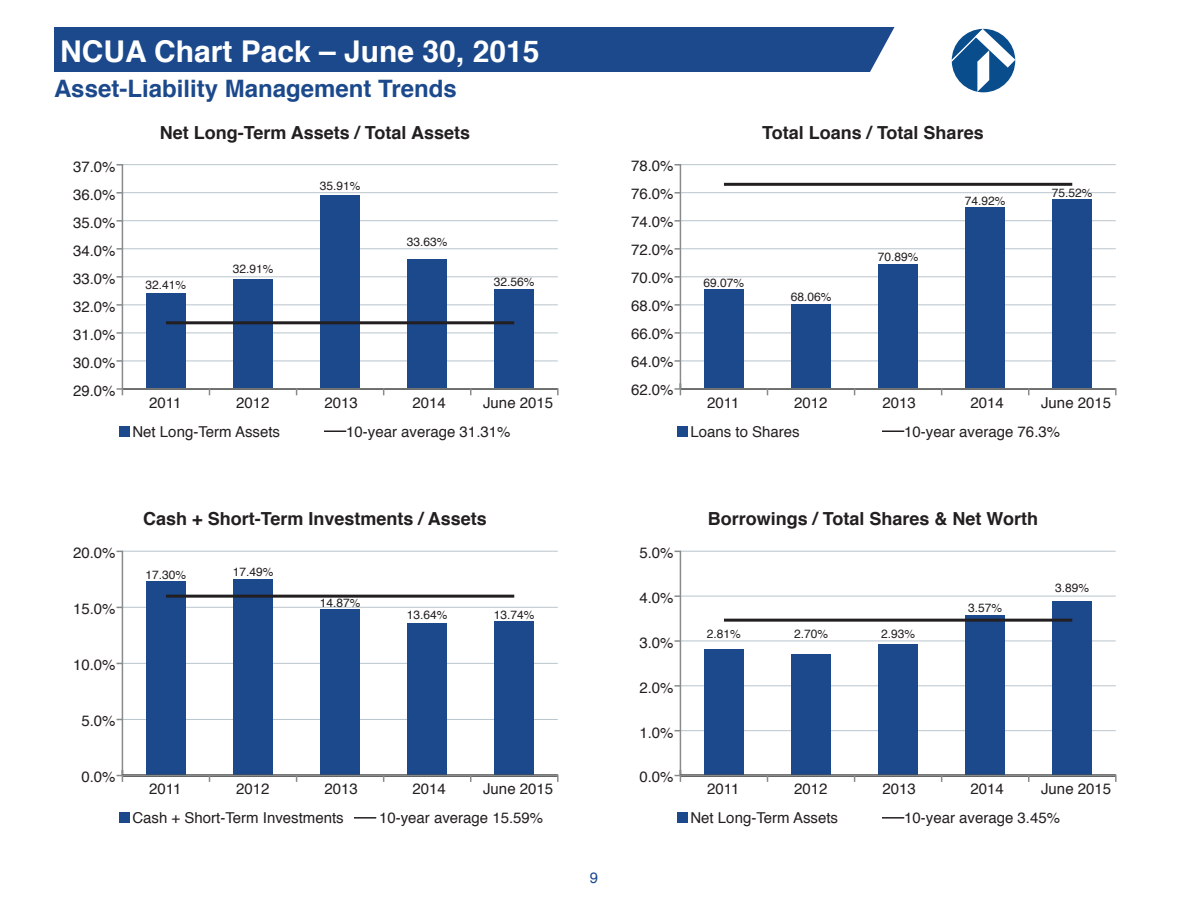
<style>
.page{position:relative;width:1188px;height:918px;background:#fff}
.page>*{position:absolute;margin:0;border:0;box-sizing:border-box;transform-origin:0 0}
.t1{font:700 30px "Helvetica";color:#fff}
.t2{font:700 24px "Helvetica";color:#1b498c}
.t3{font:700 18px "Helvetica";color:#231f20}
.t4{font:15px "Helvetica";color:#231f20}
.t5{font:15px "Helvetica";color:#1b498c}
.t6{font:12px "Helvetica";color:#231f20}
</style>
<div class="page">
<div style="left:54px;top:27px;width:841px;height:45px;background:#1b498c"></div>
<svg style="left:951px;top:28px;width:65px;height:65px"></svg>
<hr style="left:122px;top:165px;width:1px;height:224px;background:#888b8b">
<hr style="left:122px;top:361px;width:436px;height:1px;background:#b9c5cd">
<hr style="left:122px;top:333px;width:436px;height:1px;background:#b9c5cd">
<hr style="left:122px;top:304px;width:436px;height:1px;background:#b9c5cd">
<hr style="left:122px;top:276px;width:436px;height:1px;background:#b9c5cd">
<hr style="left:122px;top:248px;width:436px;height:1px;background:#b9c5cd">
<hr style="left:122px;top:220px;width:436px;height:1px;background:#b9c5cd">
<hr style="left:122px;top:192px;width:436px;height:1px;background:#b9c5cd">
<hr style="left:122px;top:164px;width:436px;height:1px;background:#b9c5cd">
<div style="left:146px;top:293px;width:40px;height:96px;background:#1b498c"></div>
<div style="left:233px;top:279px;width:40px;height:110px;background:#1b498c"></div>
<div style="left:320px;top:195px;width:40px;height:194px;background:#1b498c"></div>
<div style="left:407px;top:259px;width:40px;height:130px;background:#1b498c"></div>
<div style="left:494px;top:289px;width:40px;height:100px;background:#1b498c"></div>
<hr style="left:122px;top:388px;width:436px;height:2px;background:#888b8b">
<div style="left:119px;top:426px;width:11px;height:11px;background:#1b498c"></div>
<hr style="left:324px;top:430px;width:22px;height:2px;background:#231f20">
<svg style="left:117px;top:388px;width:6px;height:7px"></svg>
<hr style="left:166px;top:321px;width:348px;height:3px;background:#231f20">
<hr style="left:680px;top:165px;width:1px;height:224px;background:#888b8b">
<hr style="left:680px;top:361px;width:436px;height:1px;background:#b9c5cd">
<hr style="left:680px;top:333px;width:436px;height:1px;background:#b9c5cd">
<hr style="left:680px;top:304px;width:436px;height:1px;background:#b9c5cd">
<hr style="left:680px;top:276px;width:436px;height:1px;background:#b9c5cd">
<hr style="left:680px;top:248px;width:436px;height:1px;background:#b9c5cd">
<hr style="left:680px;top:220px;width:436px;height:1px;background:#b9c5cd">
<hr style="left:680px;top:192px;width:436px;height:1px;background:#b9c5cd">
<hr style="left:680px;top:164px;width:436px;height:1px;background:#b9c5cd">
<div style="left:704px;top:290px;width:40px;height:99px;background:#1b498c"></div>
<div style="left:791px;top:304px;width:40px;height:85px;background:#1b498c"></div>
<div style="left:878px;top:264px;width:40px;height:125px;background:#1b498c"></div>
<div style="left:965px;top:208px;width:40px;height:181px;background:#1b498c"></div>
<div style="left:1052px;top:199px;width:40px;height:190px;background:#1b498c"></div>
<hr style="left:680px;top:388px;width:436px;height:2px;background:#888b8b">
<div style="left:677px;top:426px;width:11px;height:11px;background:#1b498c"></div>
<hr style="left:882px;top:430px;width:22px;height:2px;background:#231f20">
<svg style="left:675px;top:383px;width:6px;height:12px"></svg>
<hr style="left:724px;top:183px;width:348px;height:3px;background:#231f20">
<hr style="left:122px;top:551px;width:1px;height:225px;background:#888b8b">
<hr style="left:122px;top:719px;width:436px;height:1px;background:#b9c5cd">
<hr style="left:122px;top:663px;width:436px;height:1px;background:#b9c5cd">
<hr style="left:122px;top:607px;width:436px;height:1px;background:#b9c5cd">
<hr style="left:122px;top:551px;width:436px;height:1px;background:#b9c5cd">
<div style="left:146px;top:581px;width:40px;height:195px;background:#1b498c"></div>
<div style="left:233px;top:579px;width:40px;height:197px;background:#1b498c"></div>
<div style="left:320px;top:609px;width:40px;height:167px;background:#1b498c"></div>
<div style="left:407px;top:623px;width:40px;height:153px;background:#1b498c"></div>
<div style="left:494px;top:621px;width:40px;height:155px;background:#1b498c"></div>
<hr style="left:122px;top:775px;width:436px;height:1px;background:#888b8b">
<div style="left:119px;top:812px;width:11px;height:11px;background:#1b498c"></div>
<hr style="left:354px;top:817px;width:22px;height:2px;background:#231f20">
<svg style="left:117px;top:770px;width:6px;height:11px"></svg>
<hr style="left:166px;top:595px;width:348px;height:3px;background:#231f20">
<hr style="left:680px;top:551px;width:1px;height:225px;background:#888b8b">
<hr style="left:680px;top:730px;width:436px;height:1px;background:#b9c5cd">
<hr style="left:680px;top:685px;width:436px;height:1px;background:#b9c5cd">
<hr style="left:680px;top:641px;width:436px;height:1px;background:#b9c5cd">
<hr style="left:680px;top:596px;width:436px;height:1px;background:#b9c5cd">
<hr style="left:680px;top:551px;width:436px;height:1px;background:#b9c5cd">
<div style="left:704px;top:649px;width:40px;height:127px;background:#1b498c"></div>
<div style="left:791px;top:654px;width:40px;height:122px;background:#1b498c"></div>
<div style="left:878px;top:644px;width:40px;height:132px;background:#1b498c"></div>
<div style="left:965px;top:615px;width:40px;height:161px;background:#1b498c"></div>
<div style="left:1052px;top:601px;width:40px;height:175px;background:#1b498c"></div>
<hr style="left:680px;top:775px;width:436px;height:1px;background:#888b8b">
<div style="left:677px;top:812px;width:11px;height:11px;background:#1b498c"></div>
<hr style="left:882px;top:817px;width:22px;height:2px;background:#231f20">
<svg style="left:675px;top:770px;width:6px;height:11px"></svg>
<hr style="left:724px;top:619px;width:348px;height:3px;background:#231f20">
<h1 class="t1" style="left:60px;top:27px;width:481px">NCUA Chart Pack – June 30, 2015</h1>
<h2 class="t2" style="left:54px;top:69px;width:404px">Asset-Liability Management Trends</h2>
<p class="t3" style="left:160px;top:118px;width:312px">Net Long-Term Assets / Total Assets</p>
<p class="t3" style="left:762px;top:118px;width:223px">Total Loans / Total Shares</p>
<p class="t4" style="left:73px;top:155px;width:44px">37.0%</p>
<p class="t4" style="left:631px;top:155px;width:44px">78.0%</p>
<p class="t4" style="left:73px;top:183px;width:44px">36.0%</p>
<p class="t6" style="left:320px;top:176px;width:42px">35.91%</p>
<p class="t4" style="left:631px;top:183px;width:44px">76.0%</p>
<p class="t6" style="left:965px;top:191px;width:42px">74.92%</p>
<p class="t6" style="left:1052px;top:184px;width:42px">75.52%</p>
<p class="t4" style="left:73px;top:211px;width:44px">35.0%</p>
<p class="t4" style="left:631px;top:210px;width:44px">74.0%</p>
<p class="t4" style="left:73px;top:239px;width:44px">34.0%</p>
<p class="t6" style="left:407px;top:232px;width:42px">33.63%</p>
<p class="t4" style="left:631px;top:238px;width:44px">72.0%</p>
<p class="t6" style="left:878px;top:247px;width:42px">70.89%</p>
<p class="t4" style="left:73px;top:267px;width:44px">33.0%</p>
<p class="t6" style="left:146px;top:276px;width:42px">32.41%</p>
<p class="t6" style="left:233px;top:259px;width:42px">32.91%</p>
<p class="t6" style="left:494px;top:273px;width:42px">32.56%</p>
<p class="t4" style="left:631px;top:266px;width:44px">70.0%</p>
<p class="t6" style="left:704px;top:274px;width:42px">69.07%</p>
<p class="t4" style="left:73px;top:295px;width:44px">32.0%</p>
<p class="t4" style="left:631px;top:294px;width:44px">68.0%</p>
<p class="t6" style="left:791px;top:288px;width:42px">68.06%</p>
<p class="t4" style="left:73px;top:323px;width:44px">31.0%</p>
<p class="t4" style="left:631px;top:322px;width:44px">66.0%</p>
<p class="t4" style="left:73px;top:351px;width:44px">30.0%</p>
<p class="t4" style="left:631px;top:350px;width:44px">64.0%</p>
<p class="t4" style="left:73px;top:379px;width:44px">29.0%</p>
<p class="t4" style="left:149px;top:391px;width:34px">2011</p>
<p class="t4" style="left:236px;top:391px;width:35px">2012</p>
<p class="t4" style="left:324px;top:391px;width:35px">2013</p>
<p class="t4" style="left:413px;top:391px;width:35px">2014</p>
<p class="t4" style="left:483px;top:391px;width:72px">June 2015</p>
<p class="t4" style="left:631px;top:378px;width:44px">62.0%</p>
<p class="t4" style="left:707px;top:391px;width:34px">2011</p>
<p class="t4" style="left:794px;top:391px;width:35px">2012</p>
<p class="t4" style="left:882px;top:391px;width:35px">2013</p>
<p class="t4" style="left:971px;top:391px;width:35px">2014</p>
<p class="t4" style="left:1041px;top:391px;width:72px">June 2015</p>
<p class="t4" style="left:132px;top:420px;width:149px">Net Long-Term Assets</p>
<p class="t4" style="left:346px;top:420px;width:166px">10-year average 31.31%</p>
<p class="t4" style="left:690px;top:420px;width:111px">Loans to Shares</p>
<p class="t4" style="left:904px;top:420px;width:157px">10-year average 76.3%</p>
<p class="t3" style="left:143px;top:505px;width:345px">Cash + Short-Term Investments / Assets</p>
<p class="t3" style="left:708px;top:505px;width:332px">Borrowings / Total Shares &amp; Net Worth</p>
<p class="t4" style="left:73px;top:541px;width:44px">20.0%</p>
<p class="t4" style="left:639px;top:541px;width:36px">5.0%</p>
<p class="t6" style="left:146px;top:566px;width:42px">17.30%</p>
<p class="t6" style="left:233px;top:563px;width:42px">17.49%</p>
<p class="t4" style="left:73px;top:597px;width:44px">15.0%</p>
<p class="t6" style="left:320px;top:594px;width:42px">14.87%</p>
<p class="t6" style="left:407px;top:606px;width:42px">13.64%</p>
<p class="t6" style="left:494px;top:606px;width:42px">13.74%</p>
<p class="t4" style="left:639px;top:586px;width:36px">4.0%</p>
<p class="t6" style="left:968px;top:598px;width:36px">3.57%</p>
<p class="t6" style="left:1055px;top:579px;width:36px">3.89%</p>
<p class="t4" style="left:639px;top:631px;width:36px">3.0%</p>
<p class="t6" style="left:707px;top:625px;width:36px">2.81%</p>
<p class="t6" style="left:794px;top:625px;width:36px">2.70%</p>
<p class="t6" style="left:881px;top:625px;width:36px">2.93%</p>
<p class="t4" style="left:73px;top:653px;width:44px">10.0%</p>
<p class="t4" style="left:639px;top:676px;width:36px">2.0%</p>
<p class="t4" style="left:81px;top:710px;width:36px">5.0%</p>
<p class="t4" style="left:639px;top:721px;width:36px">1.0%</p>
<p class="t4" style="left:81px;top:766px;width:36px">0.0%</p>
<p class="t4" style="left:149px;top:778px;width:34px">2011</p>
<p class="t4" style="left:236px;top:778px;width:35px">2012</p>
<p class="t4" style="left:324px;top:778px;width:35px">2013</p>
<p class="t4" style="left:413px;top:778px;width:35px">2014</p>
<p class="t4" style="left:483px;top:778px;width:72px">June 2015</p>
<p class="t4" style="left:639px;top:766px;width:36px">0.0%</p>
<p class="t4" style="left:707px;top:778px;width:34px">2011</p>
<p class="t4" style="left:794px;top:778px;width:35px">2012</p>
<p class="t4" style="left:882px;top:778px;width:35px">2013</p>
<p class="t4" style="left:971px;top:778px;width:35px">2014</p>
<p class="t4" style="left:1041px;top:778px;width:72px">June 2015</p>
<p class="t4" style="left:132px;top:806px;width:213px">Cash + Short-Term Investments</p>
<p class="t4" style="left:379px;top:806px;width:166px">10-year average 15.59%</p>
<p class="t4" style="left:690px;top:806px;width:149px">Net Long-Term Assets</p>
<p class="t4" style="left:904px;top:806px;width:157px">10-year average 3.45%</p>
<p class="t5" style="left:590px;top:866px;width:10px">9</p>
</div>
